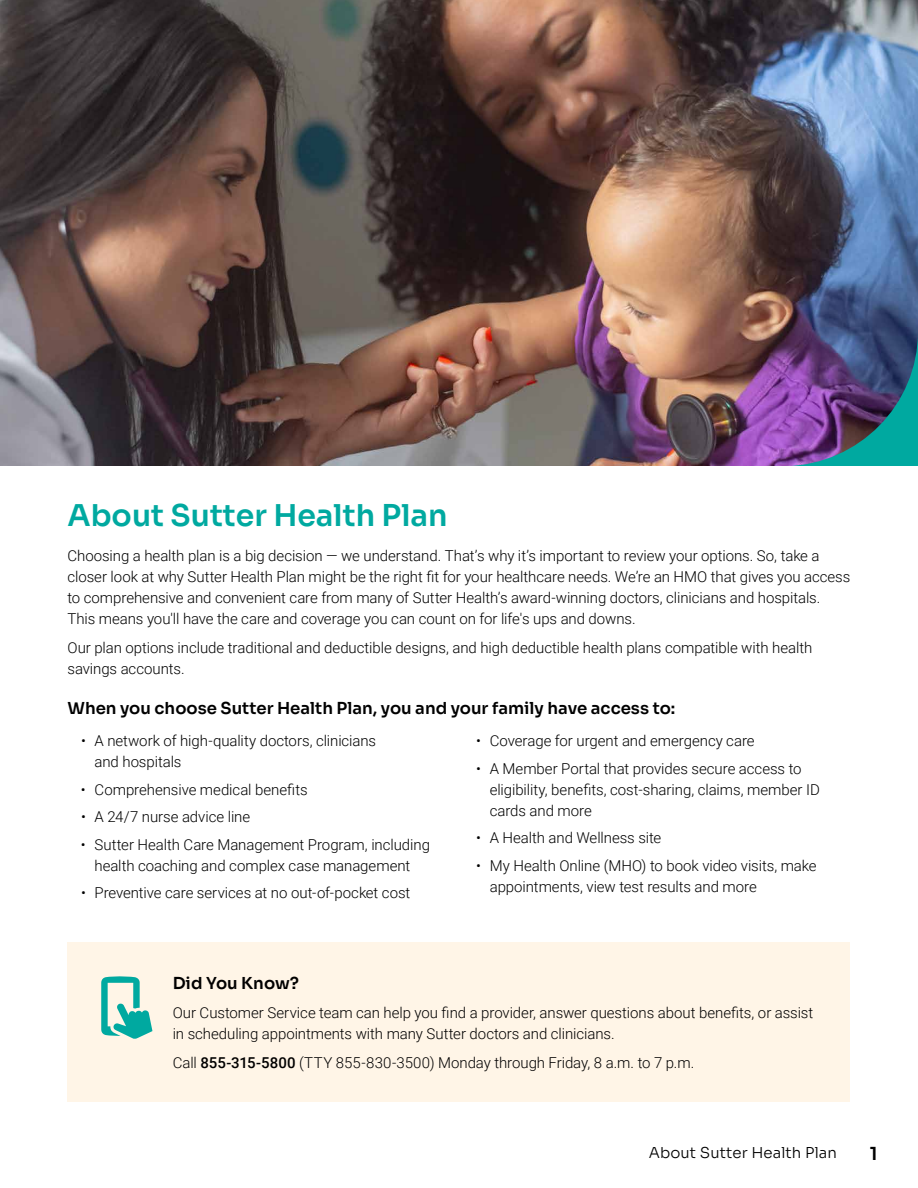
<style>
.page{position:relative;width:918px;height:1188px;background:#fff}
.page>*{position:absolute;margin:0;border:0;box-sizing:border-box;transform-origin:0 0}
.t1{font:600 30px "Sora";color:#00a9a0}
.t2{font:600 18px "Sora";color:#000}
.t3{font:600 16.5px "Sora";color:#000}
.t4{font:300 15px/21px "Roboto";letter-spacing:-.005em;color:#000}
.t5{font:300 15px "Sora";letter-spacing:.005em;color:#000}
.s1{font-weight:500}
</style>
<div class="page">
<img style="left:0;top:0;width:69px;height:466px">
<img style="left:69px;top:0;width:849px;height:466px">
<div style="left:68px;top:943px;width:782px;height:159px;background:#fff5e7"></div>
<svg style="left:101px;top:976px;width:51px;height:63px"></svg>
<h2 class="t1" style="left:68px;top:490px;width:382px">About Sutter Health Plan</h2>
<p class="t4" style="left:67px;top:544px;width:784px">Choosing a health plan is a big decision — we understand. That’s why it’s important to review your options. So, take a closer look at why Sutter Health Plan might be the right fit for your healthcare needs. We’re an HMO that gives you access to comprehensive and convenient care from many of Sutter Health’s award-winning doctors, clinicians and hospitals.<br>This means you'll have the care and coverage you can count on for life's ups and downs.</p>
<p class="t4" style="left:67px;top:637px;width:746px">Our plan options include traditional and deductible designs, and high deductible health plans compatible with health savings accounts.</p>
<p class="t3" style="left:68px;top:695px;width:609px">When you choose Sutter Health Plan, you and your family have access to:</p>
<p class="t4" style="left:94px;top:730px;width:283px;text-indent:-13px">• A network of high-quality doctors, clinicians and hospitals</p>
<p class="t4" style="left:81px;top:778px;width:228px">• Comprehensive medical benefits</p>
<p class="t4" style="left:81px;top:806px;width:171px">• A 24/7 nurse advice line</p>
<p class="t4" style="left:81px;top:833px;width:351px;text-align:center">• Sutter Health Care Management Program, including health coaching and complex case management</p>
<p class="t4" style="left:81px;top:882px;width:331px">• Preventive care services at no out-of-pocket cost</p>
<p class="t4" style="left:476px;top:730px;width:280px">• Coverage for urgent and emergency care</p>
<p class="t4" style="left:490px;top:757px;width:332px;text-indent:-13px">• A Member Portal that provides secure access to eligibility, benefits, cost-sharing, claims, member ID cards and more</p>
<p class="t4" style="left:476px;top:827px;width:187px">• A Health and Wellness site</p>
<p class="t4" style="left:490px;top:854px;width:328px;text-indent:-14px">• My Health Online (MHO) to book video visits, make appointments, view test results and more</p>
<h3 class="t3" style="left:173px;top:970px;width:128px">Did You Know?</h3>
<p class="t4" style="left:173px;top:1001px;width:642px">Our Customer Service team can help you find a provider, answer questions about benefits, or assist in scheduling appointments with many Sutter doctors and clinicians.</p>
<p class="t4" style="left:173px;top:1052px;width:523px">Call <span class="s1">855-315-5800</span> (TTY 855-830-3500) Monday through Friday, 8 a.m. to 7 p.m.</p>
<p class="t5" style="left:649px;top:1141px;width:190px">About Sutter Health Plan</p>
<p class="t2" style="left:870px;top:1139px;width:9px">1</p>
</div>
